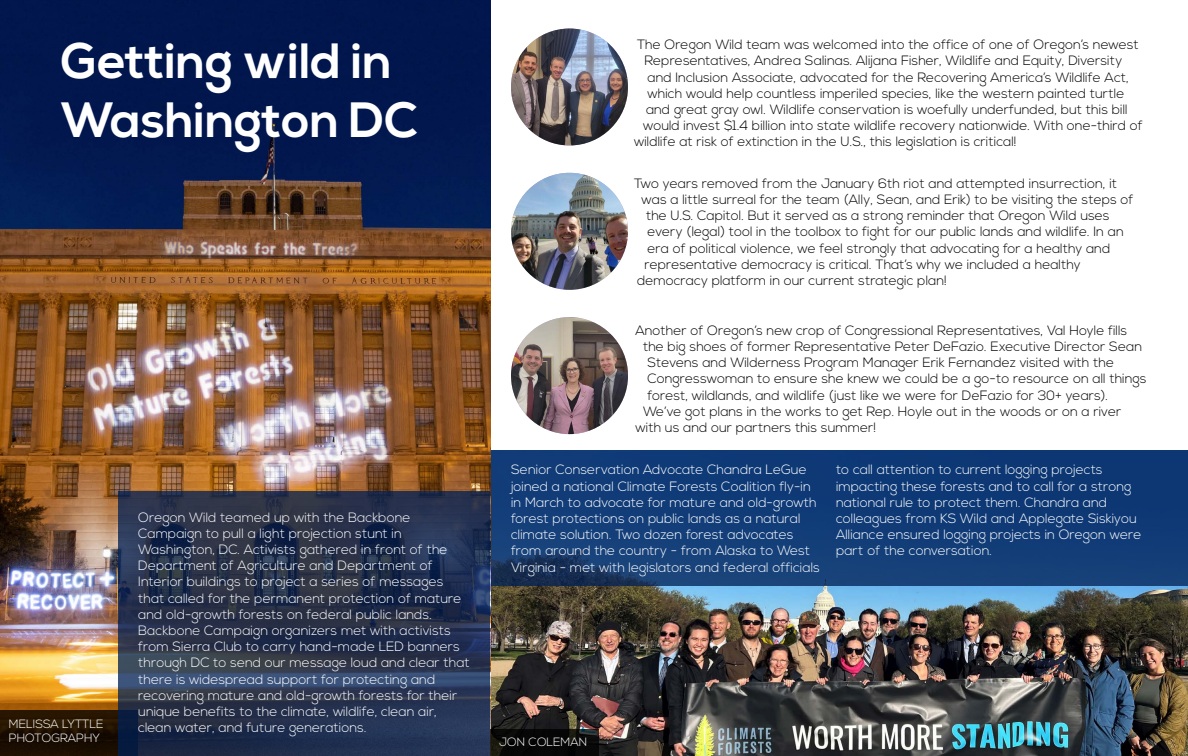
<style>
.page{position:relative;width:1188px;height:756px;background:#fff}
.page>*{position:absolute;margin:0;border:0;box-sizing:border-box;transform-origin:0 0}
.t1{font:700 49.5px/59.4px "Nexa";color:#fff}
.t2{font:300 13.5px "Nexa";color:#000101}
.t3{font:300 13.5px/16.2px "Nexa";color:#fff}
.t4{font:300 12px/14.4px "Nexa";color:#fff}
</style>
<div class="page">
<img style="left:490px;top:586px;width:698px;height:170px">
<div style="left:490px;top:451px;width:698px;height:135px;background:#113b77"></div>
<img style="left:0;top:0;width:490px;height:710px">
<svg style="left:0;top:710px;width:119px;height:46px;background:#201101"></svg>
<svg style="left:119px;top:491px;width:371px;height:265px;background:#26324d"></svg>
<img style="left:511px;top:28px;width:117px;height:117px;border-radius:58px">
<img style="left:511px;top:173px;width:117px;height:117px;border-radius:58px">
<img style="left:511px;top:317px;width:117px;height:117px;border-radius:58px">
<svg style="left:490px;top:729px;width:108px;height:27px;background:#0a0a09"></svg>
<h1 class="t1" style="left:61px;top:33px;width:357px">Getting wild in<br>Washington DC</h1>
<p class="t4" style="left:9px;top:717px;width:96px">MELISSA LYTTLE<br>PHOTOGRAPHY</p>
<p class="t3" style="left:138px;top:510px;width:333px">Oregon Wild teamed up with the Backbone Campaign to pull a light projection stunt in Washington, DC. Activists gathered in front of the Department of Agriculture and Department of Interior buildings to project a series of messages that called for the permanent protection of mature and old-growth forests on federal public lands.<br>Backbone Campaign organizers met with activists from Sierra Club to carry hand-made LED banners through DC to send our message loud and clear that there is widespread support for protecting and recovering mature and old-growth forests for their unique benefits to the climate, wildlife, clean air, clean water, and future generations.</p>
<p class="t2" style="left:637px;top:37px;width:503px">The Oregon Wild team was welcomed into the office of one of Oregon’s newest</p>
<p class="t2" style="left:645px;top:53px;width:479px">Representatives, Andrea Salinas. Alijana Fisher, Wildlife and Equity, Diversity</p>
<p class="t2" style="left:648px;top:69px;width:483px">and Inclusion Associate, advocated for the Recovering America’s Wildlife Act,</p>
<p class="t2" style="left:648px;top:85px;width:478px">which would help countless imperiled species, like the western painted turtle</p>
<p class="t2" style="left:646px;top:102px;width:483px">and great gray owl. Wildlife conservation is woefully underfunded, but this bill</p>
<p class="t2" style="left:643px;top:118px;width:502px">would invest $1.4 billion into state wildlife recovery nationwide. With one-third of</p>
<p class="t2" style="left:634px;top:134px;width:384px">wildlife at risk of extinction in the U.S., this legislation is critical!</p>
<p class="t2" style="left:634px;top:175px;width:485px">Two years removed from the January 6th riot and attempted insurrection, it</p>
<p class="t2" style="left:642px;top:192px;width:494px">was a little surreal for the team (Ally, Sean, and Erik) to be visiting the steps of</p>
<p class="t2" style="left:646px;top:208px;width:465px">the U.S. Capitol. But it served as a strong reminder that Oregon Wild uses</p>
<p class="t2" style="left:648px;top:224px;width:478px">every (legal) tool in the toolbox to fight for our public lands and wildlife. In an</p>
<p class="t2" style="left:648px;top:240px;width:464px">era of political violence, we feel strongly that advocating for a healthy and</p>
<p class="t2" style="left:645px;top:256px;width:438px">representative democracy is critical. That’s why we included a healthy</p>
<p class="t2" style="left:637px;top:273px;width:311px">democracy platform in our current strategic plan!</p>
<p class="t2" style="left:636px;top:322px;width:493px">Another of Oregon’s new crop of Congressional Representatives, Val Hoyle fills</p>
<p class="t2" style="left:643px;top:339px;width:501px">the big shoes of former Representative Peter DeFazio. Executive Director Sean</p>
<p class="t2" style="left:648px;top:355px;width:468px">Stevens and Wilderness Program Manager Erik Fernandez visited with the</p>
<p class="t2" style="left:648px;top:371px;width:501px">Congresswoman to ensure she knew we could be a go-to resource on all things</p>
<p class="t2" style="left:648px;top:387px;width:462px">forest, wildlands, and wildlife (just like we were for DeFazio for 30+ years).</p>
<p class="t2" style="left:643px;top:403px;width:480px">We’ve got plans in the works to get Rep. Hoyle out in the woods or on a river</p>
<p class="t2" style="left:636px;top:420px;width:242px">with us and our partners this summer!</p>
<p class="t3" style="left:511px;top:462px;width:310px">Senior Conservation Advocate Chandra LeGue joined a national Climate Forests Coalition fly-in in March to advocate for mature and old-growth forest protections on public lands as a natural climate solution. Two dozen forest advocates from around the country - from Alaska to West Virginia - met with legislators and federal officials</p>
<p class="t3" style="left:836px;top:462px;width:307px">to call attention to current logging projects impacting these forests and to call for a strong national rule to protect them. Chandra and colleagues from KS Wild and Applegate Siskiyou Alliance ensured logging projects in Oregon were part of the conversation.</p>
<p class="t4" style="left:499px;top:736px;width:90px">JON COLEMAN</p>
</div>
